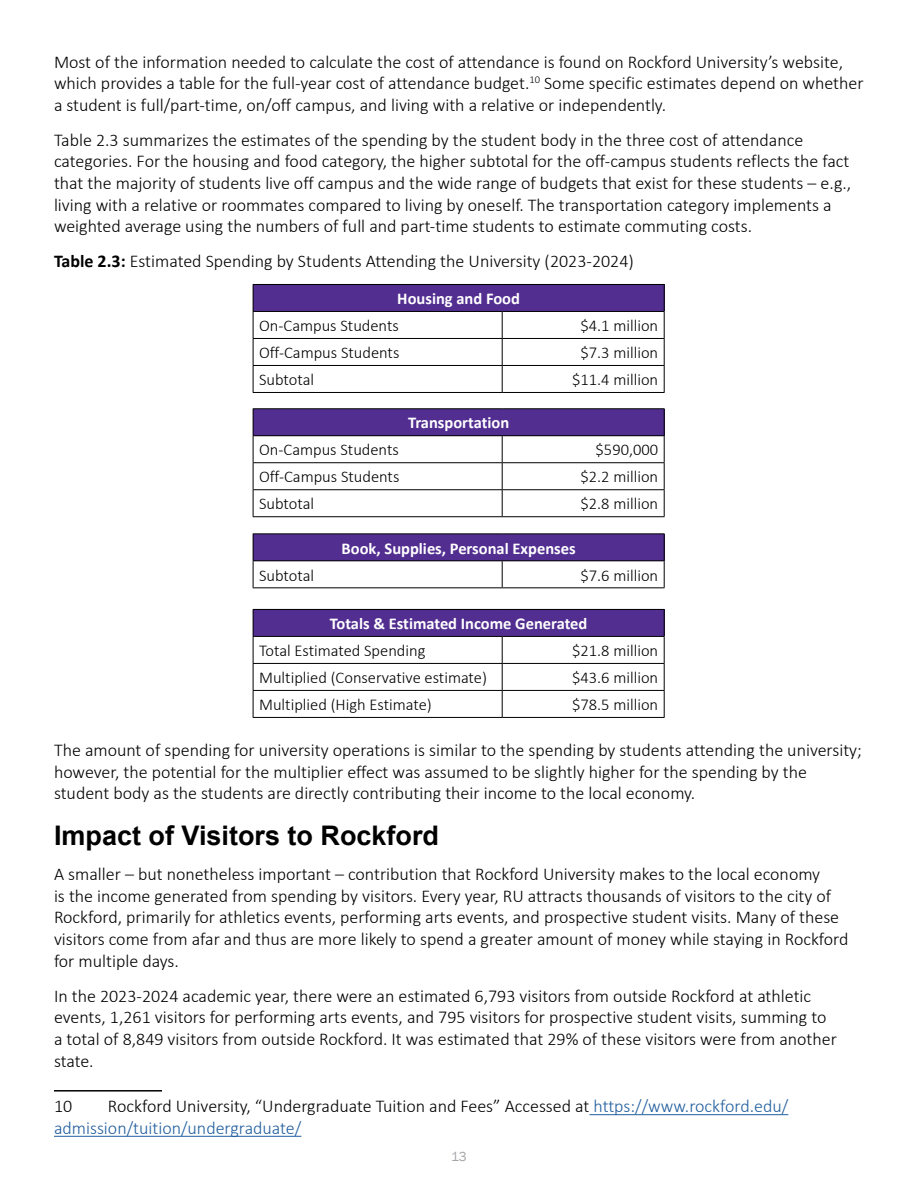
<style>
.page{position:relative;width:918px;height:1188px;background:#fff}
.page>*{position:absolute;margin:0;border:0;box-sizing:border-box;transform-origin:0 0}
.Heading_3{font:700 27px "Arial";color:#000}
.t1{font:300 18px/21.6px "Calibri";color:#000}
.t2{font:300 16.5px "Calibri";color:#000}
.t3{font:700 16.5px "Calibri";color:#fff}
.t4{font:13.5px "Franklin Gothic";color:#a5a7aa}
.s1{font-weight:700}
.s2{color:#215e9e}
</style>
<div class="page">
<hr style="left:54px;top:1090px;width:108px;height:2px;background:#000">
<hr style="left:590px;top:1114px;width:198px;height:1px;background:#215e9e">
<hr style="left:54px;top:1136px;width:247px;height:1px;background:#215e9e">
<div style="left:253px;top:284px;width:411px;height:27px;background:#522e91"></div>
<hr style="left:253px;top:338px;width:249px;height:1px;background:#000">
<hr style="left:502px;top:338px;width:163px;height:1px;background:#000">
<hr style="left:253px;top:365px;width:249px;height:1px;background:#000">
<hr style="left:502px;top:365px;width:163px;height:1px;background:#000">
<svg style="left:502px;top:312px;width:1px;height:80px"></svg>
<hr style="left:253px;top:392px;width:249px;height:1px;background:#000">
<hr style="left:502px;top:392px;width:163px;height:1px;background:#000">
<hr style="left:253px;top:284px;width:249px;height:1px;background:#000">
<svg style="left:253px;top:285px;width:1px;height:107px"></svg>
<hr style="left:502px;top:284px;width:163px;height:1px;background:#000">
<svg style="left:664px;top:285px;width:1px;height:107px"></svg>
<hr style="left:253px;top:311px;width:249px;height:1px;background:#000">
<hr style="left:502px;top:311px;width:163px;height:1px;background:#000">
<div style="left:253px;top:409px;width:411px;height:27px;background:#522e91"></div>
<hr style="left:253px;top:462px;width:249px;height:1px;background:#000">
<hr style="left:502px;top:462px;width:163px;height:1px;background:#000">
<hr style="left:253px;top:489px;width:249px;height:1px;background:#000">
<hr style="left:502px;top:489px;width:163px;height:1px;background:#000">
<svg style="left:502px;top:436px;width:1px;height:80px"></svg>
<hr style="left:253px;top:516px;width:249px;height:1px;background:#000">
<hr style="left:502px;top:516px;width:163px;height:1px;background:#000">
<hr style="left:253px;top:408px;width:249px;height:1px;background:#000">
<svg style="left:253px;top:409px;width:1px;height:107px"></svg>
<hr style="left:502px;top:408px;width:163px;height:1px;background:#000">
<svg style="left:664px;top:409px;width:1px;height:107px"></svg>
<hr style="left:253px;top:435px;width:249px;height:1px;background:#000">
<hr style="left:502px;top:435px;width:163px;height:1px;background:#000">
<div style="left:253px;top:534px;width:411px;height:27px;background:#522e91"></div>
<svg style="left:502px;top:561px;width:1px;height:26px"></svg>
<hr style="left:253px;top:587px;width:249px;height:1px;background:#000">
<hr style="left:502px;top:587px;width:163px;height:1px;background:#000">
<hr style="left:253px;top:533px;width:249px;height:1px;background:#000">
<svg style="left:253px;top:534px;width:1px;height:53px"></svg>
<hr style="left:502px;top:533px;width:163px;height:1px;background:#000">
<svg style="left:664px;top:534px;width:1px;height:53px"></svg>
<hr style="left:253px;top:560px;width:249px;height:1px;background:#000">
<hr style="left:502px;top:560px;width:163px;height:1px;background:#000">
<div style="left:253px;top:609px;width:411px;height:27px;background:#522e91"></div>
<hr style="left:253px;top:663px;width:249px;height:1px;background:#000">
<hr style="left:502px;top:663px;width:163px;height:1px;background:#000">
<hr style="left:253px;top:690px;width:249px;height:1px;background:#000">
<hr style="left:502px;top:690px;width:163px;height:1px;background:#000">
<svg style="left:502px;top:637px;width:1px;height:80px"></svg>
<hr style="left:253px;top:717px;width:249px;height:1px;background:#000">
<hr style="left:502px;top:717px;width:163px;height:1px;background:#000">
<hr style="left:253px;top:609px;width:249px;height:1px;background:#000">
<svg style="left:253px;top:610px;width:1px;height:107px"></svg>
<hr style="left:502px;top:609px;width:163px;height:1px;background:#000">
<svg style="left:664px;top:610px;width:1px;height:107px"></svg>
<hr style="left:253px;top:636px;width:249px;height:1px;background:#000">
<hr style="left:502px;top:636px;width:163px;height:1px;background:#000">
<p class="t1" style="left:54px;top:51px;width:811px">Most of the information needed to calculate the cost of attendance is found on Rockford University’s website, which provides a table for the full-year cost of attendance budget. <sup>10</sup> Some specific estimates depend on whether a student is full/part-time, on/off campus, and living with a relative or independently.</p>
<p class="t1" style="left:54px;top:129px;width:799px">Table 2.3 summarizes the estimates of the spending by the student body in the three cost of attendance categories. For the housing and food category, the higher subtotal for the off-campus students reflects the fact that the majority of students live off campus and the wide range of budgets that exist for these students – e.g., living with a relative or roommates compared to living by oneself. The transportation category implements a weighted average using the numbers of full and part-time students to estimate commuting costs.</p>
<p class="t1" style="left:54px;top:250px;width:581px"><span class="s1">Table 2.3:</span> Estimated Spending by Students Attending the University (2023-2024)</p>
<p class="t3" style="left:397px;top:287px;width:124px">Housing and Food</p>
<p class="t2" style="left:259px;top:315px;width:141px">On-Campus Students</p>
<p class="t2" style="left:581px;top:315px;width:79px">$4.1 million</p>
<p class="t2" style="left:259px;top:342px;width:142px">Off-Campus Students</p>
<p class="t2" style="left:581px;top:342px;width:79px">$7.3 million</p>
<p class="t2" style="left:259px;top:369px;width:56px">Subtotal</p>
<p class="t2" style="left:572px;top:369px;width:88px">$11.4 million</p>
<p class="t3" style="left:408px;top:411px;width:103px">Transportation</p>
<p class="t2" style="left:259px;top:440px;width:141px">On-Campus Students</p>
<p class="t2" style="left:596px;top:440px;width:64px">$590,000</p>
<p class="t2" style="left:259px;top:467px;width:142px">Off-Campus Students</p>
<p class="t2" style="left:581px;top:467px;width:79px">$2.2 million</p>
<p class="t2" style="left:259px;top:494px;width:56px">Subtotal</p>
<p class="t2" style="left:581px;top:494px;width:79px">$2.8 million</p>
<p class="t3" style="left:342px;top:536px;width:236px">Book, Supplies, Personal Expenses</p>
<p class="t2" style="left:259px;top:565px;width:56px">Subtotal</p>
<p class="t2" style="left:581px;top:565px;width:79px">$7.6 million</p>
<p class="t3" style="left:330px;top:612px;width:259px">Totals &amp; Estimated Income Generated</p>
<p class="t2" style="left:259px;top:640px;width:168px">Total Estimated Spending</p>
<p class="t2" style="left:572px;top:640px;width:88px">$21.8 million</p>
<p class="t2" style="left:259px;top:667px;width:229px">Multiplied (Conservative estimate)</p>
<p class="t2" style="left:572px;top:667px;width:88px">$43.6 million</p>
<p class="t2" style="left:259px;top:694px;width:174px">Multiplied (High Estimate)</p>
<p class="t2" style="left:572px;top:694px;width:88px">$78.5 million</p>
<p class="t1" style="left:54px;top:739px;width:809px">The amount of spending for university operations is similar to the spending by students attending the university; however, the potential for the multiplier effect was assumed to be slightly higher for the spending by the student body as the students are directly contributing their income to the local economy.</p>
<h3 class="Heading_3" style="left:54px;top:817px;width:387px">Impact of Visitors to Rockford</h3>
<p class="t1" style="left:54px;top:863px;width:796px">A smaller – but nonetheless important – contribution that Rockford University makes to the local economy<br>is the income generated from spending by visitors. Every year, RU attracts thousands of visitors to the city of Rockford, primarily for athletics events, performing arts events, and prospective student visits. Many of these visitors come from afar and thus are more likely to spend a greater amount of money while staying in Rockford for multiple days.</p>
<p class="t1" style="left:54px;top:985px;width:784px">In the 2023-2024 academic year, there were an estimated 6,793 visitors from outside Rockford at athletic events, 1,261 visitors for performing arts events, and 795 visitors for prospective student visits, summing to a total of 8,849 visitors from outside Rockford. It was estimated that 29% of these visitors were from another state.</p>
<p class="t1" style="left:54px;top:1095px;width:20px">10</p>
<p class="t1" style="left:54px;top:1095px;width:736px;text-indent:54px">Rockford University, “Undergraduate Tuition and Fees” Accessed at <span class="s2">https://www. rockford. edu/ admission/tuition/undergraduate/</span></p>
<p class="t4" style="left:451px;top:1148px;width:17px">13</p>
</div>
